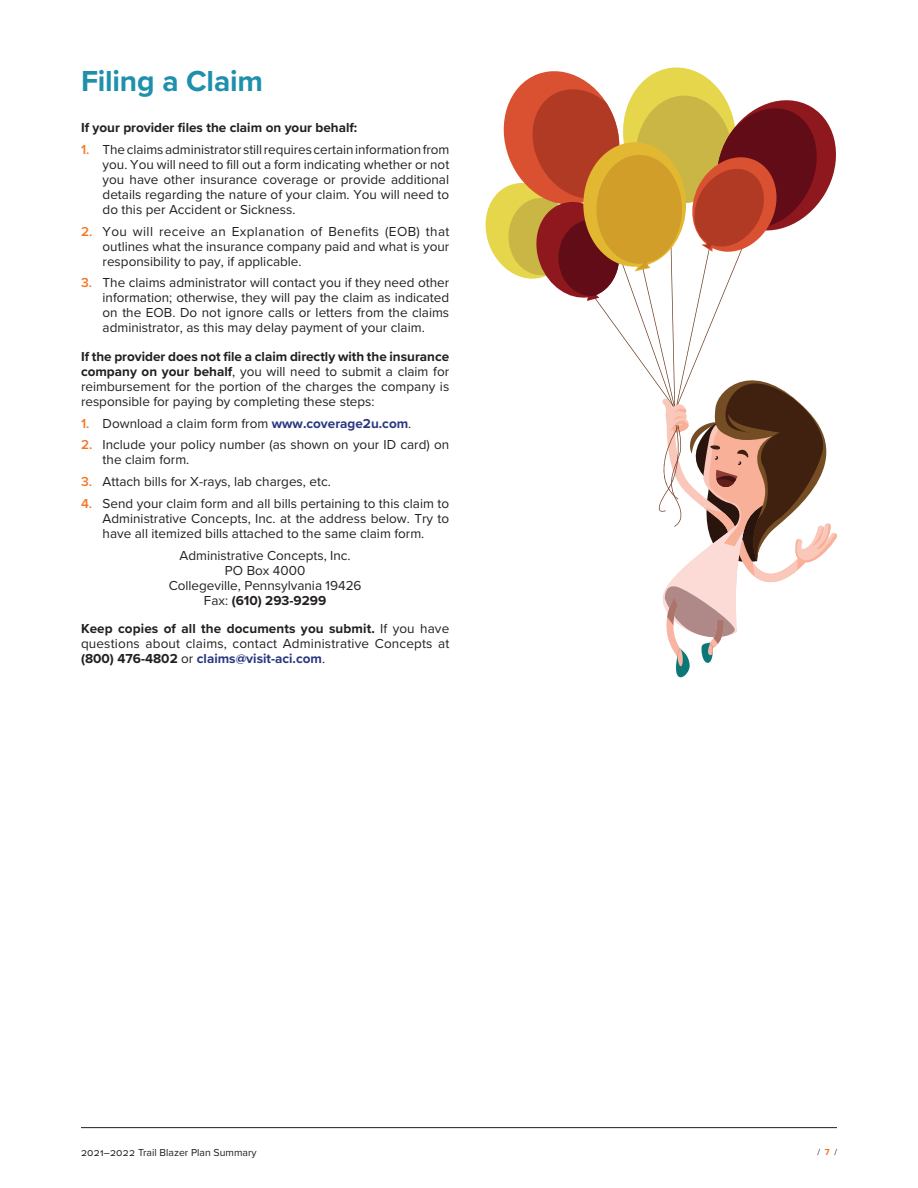
<style>
.page{position:relative;width:918px;height:1188px;background:#fff}
.page>*{position:absolute;margin:0;border:0;box-sizing:border-box;transform-origin:0 0}
.Section_Heading{font:700 30px "Proxima Nova";letter-spacing:-.005em;color:#1f90ac}
.Body_-_Text{font:13.5px/15px "Proxima Nova";color:#231f20;text-align:justify}
.Body_-_Text-2{font:700 13.5px "Proxima Nova";color:#231f20}
.t1{font:10.5px "Proxima Nova";color:#231f20}
.t2{font:9px "Proxima Nova";color:#231f20}
.s1{font-weight:600;color:#f57523}
.s2{font-weight:700}
.s3{font-weight:700;color:#2a3880}
.s4{font-weight:400}
.s5{font-weight:700;color:#f57523}
</style>
<div class="page">
<hr style="left:81px;top:1127px;width:756px;height:1px;background:#231f20">
<svg style="left:486px;top:68px;width:351px;height:609px"></svg>
<p class="Section_Heading" style="left:81px;top:59px;width:184px">Filing a Claim</p>
<p class="Body_-_Text-2" style="left:81px;top:118px;width:278px">If your provider files the claim on your behalf:</p>
<p class="Body_-_Text" style="left:103px;top:141px;width:348px;text-indent:-22px"><span class="s1">1.</span> The claims administrator still requires certain information from you. You will need to fill out a form indicating whether or not you have other insurance coverage or provide additional details regarding the nature of your claim. You will need to do this per Accident or Sickness.</p>
<p class="Body_-_Text" style="left:103px;top:223px;width:348px;text-indent:-22px"><span class="s1">2.</span> You will receive an Explanation of Benefits (EOB) that outlines what the insurance company paid and what is your responsibility to pay, if applicable.</p>
<p class="Body_-_Text" style="left:103px;top:275px;width:348px;text-indent:-22px"><span class="s1">3.</span> The claims administrator will contact you if they need other information; otherwise, they will pay the claim as indicated on the EOB. Do not ignore calls or letters from the claims administrator, as this may delay payment of your claim.</p>
<p class="Body_-_Text" style="left:81px;top:348px;width:370px"><span class="s2">If the provider does not file a claim directly with the insurance company on your behalf</span>, you will need to submit a claim for reimbursement for the portion of the charges the company is responsible for paying by completing these steps:</p>
<p class="Body_-_Text" style="left:81px;top:415px;width:332px"><span class="s1">1.</span> Download a claim form from <span class="s3">www.coverage2u.com</span>.</p>
<p class="Body_-_Text" style="left:103px;top:437px;width:348px;text-indent:-22px"><span class="s1">2.</span> Include your policy number (as shown on your ID card) on the claim form.</p>
<p class="Body_-_Text" style="left:81px;top:474px;width:251px"><span class="s1">3.</span> Attach bills for X-rays, lab charges, etc.</p>
<p class="Body_-_Text" style="left:103px;top:495px;width:348px;text-indent:-22px"><span class="s1">4.</span> Send your claim form and all bills pertaining to this claim to Administrative Concepts, Inc. at the address below. Try to have all itemized bills attached to the same claim form.</p>
<p class="Body_-_Text" style="left:180px;top:547px;width:173px">Administrative Concepts, Inc.</p>
<p class="Body_-_Text" style="left:225px;top:562px;width:82px">PO Box 4000</p>
<p class="Body_-_Text" style="left:169px;top:577px;width:194px">Collegeville, Pennsylvania 19426</p>
<p class="Body_-_Text-2" style="left:204px;top:590px;width:124px"><span class="s4">Fax:</span> (610) 293-9299</p>
<p class="Body_-_Text" style="left:81px;top:621px;width:370px"><span class="s2">Keep copies of all the documents you submit.</span> If you have questions about claims, contact Administrative Concepts at <span class="s2">(800) 476-4802</span> or <span class="s3">claims@visit-aci.com</span>.</p>
<p class="t1" style="left:81px;top:1144px;width:177px">2021–2022 Trail Blazer Plan Summary</p>
<p class="t2" style="left:818px;top:1145px;width:21px">/ <span class="s5">7</span> /</p>
</div>
